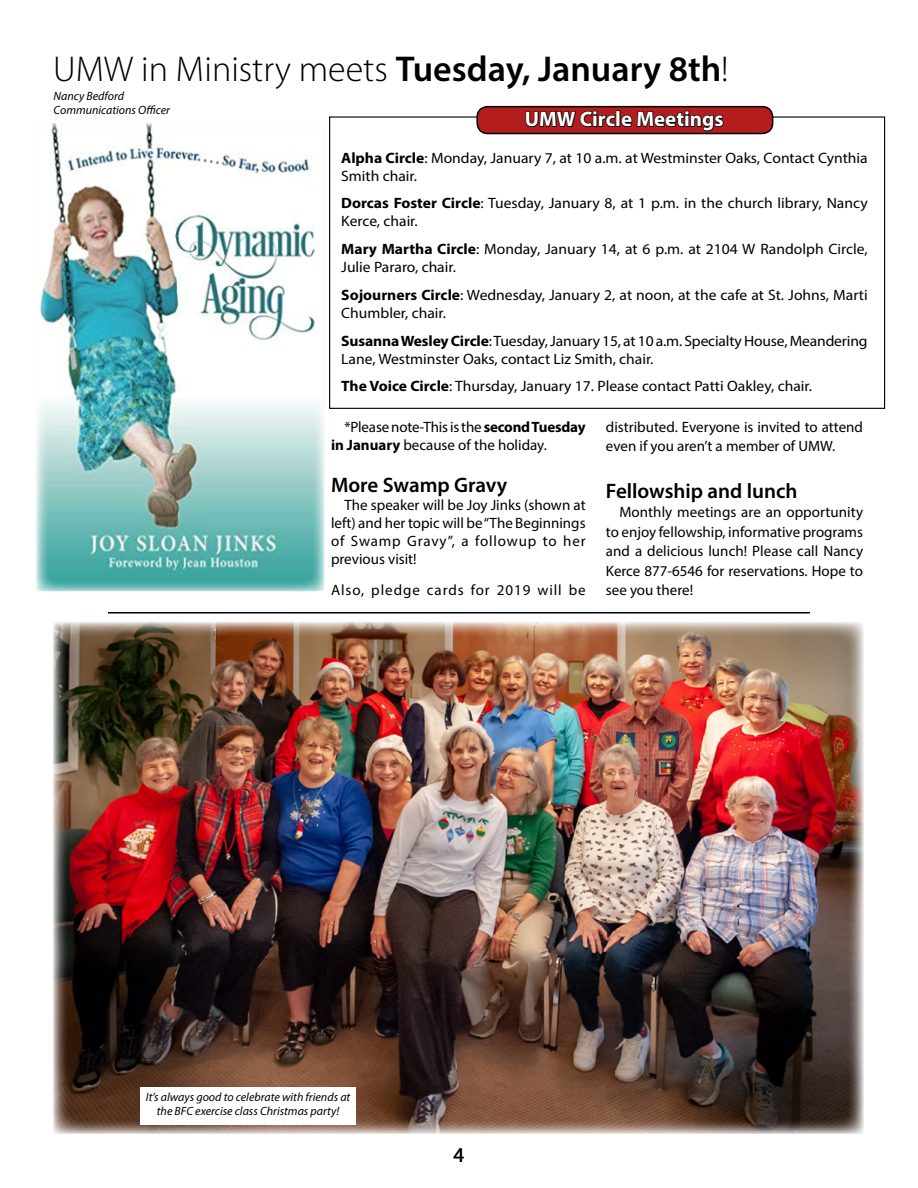
<style>
.page{position:relative;width:918px;height:1188px;background:#fff}
.page>*{position:absolute;margin:0;border:0;box-sizing:border-box;transform-origin:0 0}
.t1{font:300 36px "Myriad Pro";color:#000}
.t2{font:600 21px "Myriad Pro";color:#000}
.t3{font:700 21px "Myriad Pro";color:#fff}
.t4{font:21px "Myriad Pro";color:#000}
.t5{font:15px/18px "Myriad Pro";color:#000;scale:1.04 1}
.t6{font:15px/19.5px "Myriad Pro";color:#000}
.t7{font:15px "Myriad Pro";letter-spacing:.06em;color:#000}
.t8{font:italic 12px/13.5px "Myriad Pro";color:#000}
.s1{font-weight:600}
.s2{font-weight:700}
</style>
<div class="page">
<img style="left:36px;top:123px;width:288px;height:469px">
<div style="left:477px;top:107px;width:296px;height:27px;background:#b31d1e;border-radius:10px"></div>
<svg style="left:525px;top:105px;width:199px;height:30px"></svg>
<div style="left:476px;top:106px;width:297px;height:28px;border:2px solid #000;border-radius:10px"></div>
<img style="left:53px;top:622px;width:810px;height:512px">
<div style="left:140px;top:1088px;width:216px;height:37px;background:#fff"></div>
<hr style="left:108px;top:612px;width:702px;height:2px;background:#000">
<h1 class="t1" style="left:53px;top:49px;width:677px">UMW in Ministry meets <span class="s1">Tuesday, January 8th</span>!</h1>
<h2 class="t3" style="left:525px;top:105px;width:200px">UMW Circle Meetings</h2>
<p class="t5" style="left:341px;top:148px;width:508px"><span class="s2">Alpha Circle</span>: Monday, January 7, at 10 a.m. at Westminster Oaks, Contact Cynthia<br>Smith chair.</p>
<p class="t5" style="left:341px;top:194px;width:508px"><span class="s2">Dorcas Foster Circle</span>: Tuesday, January 8, at 1 p.m. in the church library, Nancy<br>Kerce, chair.</p>
<p class="t5" style="left:341px;top:240px;width:508px"><span class="s2">Mary Martha Circle</span>: Monday, January 14, at 6 p.m. at 2104 W Randolph Circle,<br>Julie Pararo, chair.</p>
<p class="t5" style="left:341px;top:286px;width:508px"><span class="s2">Sojourners Circle</span>: Wednesday, January 2, at noon, at the cafe at St. Johns, Marti<br>Chumbler, chair.</p>
<p class="t5" style="left:341px;top:331px;width:508px"><span class="s2">Susanna Wesley Circle</span>: Tuesday, January 15, at 10 a.m. Specialty House, Meandering<br>Lane, Westminster Oaks, contact Liz Smith, chair.</p>
<p class="t5" style="left:341px;top:377px;width:454px"><span class="s2">The Voice Circle</span>: Thursday, January 17. Please contact Patti Oakley, chair.</p>
<p class="t8" style="left:54px;top:89px;width:118px">Nancy Bedford<br>Communications Officer</p>
<p class="t6" style="left:331px;top:417px;width:256px;line-height:18px;text-indent:14px">*Please note-This is the <span class="s2">second Tuesday in January</span> because of the holiday.</p>
<h2 class="t2" style="left:331px;top:471px;width:178px">More Swamp Gravy</h2>
<p class="t6" style="left:331px;top:495px;width:256px;line-height:18px;text-align:justify;text-indent:14px">The speaker will be Joy Jinks (shown at left) and her topic will be “The Beginnings of Swamp Gravy”, a followup to her previous visit!</p>
<p class="t7" style="left:331px;top:581px;width:256px">Also, pledge cards for 2019 will be</p>
<p class="t6" style="left:606px;top:417px;width:259px">distributed. Everyone is invited to attend even if you aren’t a member of UMW.</p>
<h2 class="t2" style="left:606px;top:477px;width:193px">Fellowship and lunch</h2>
<p class="t6" style="left:606px;top:502px;width:259px;text-align:justify;text-indent:14px">Monthly meetings are an opportunity to enjoy fellowship, informative programs and a delicious lunch! Please call Nancy Kerce 877-6546 for reservations. Hope to see you there!</p>
<p class="t8" style="left:146px;top:1090px;width:206px;line-height:14.4px;text-align:center">It’s always good to celebrate with friends at the BFC exercise class Christmas party!</p>
<h2 class="t4" style="left:454px;top:1142px;width:12px">4</h2>
</div>
